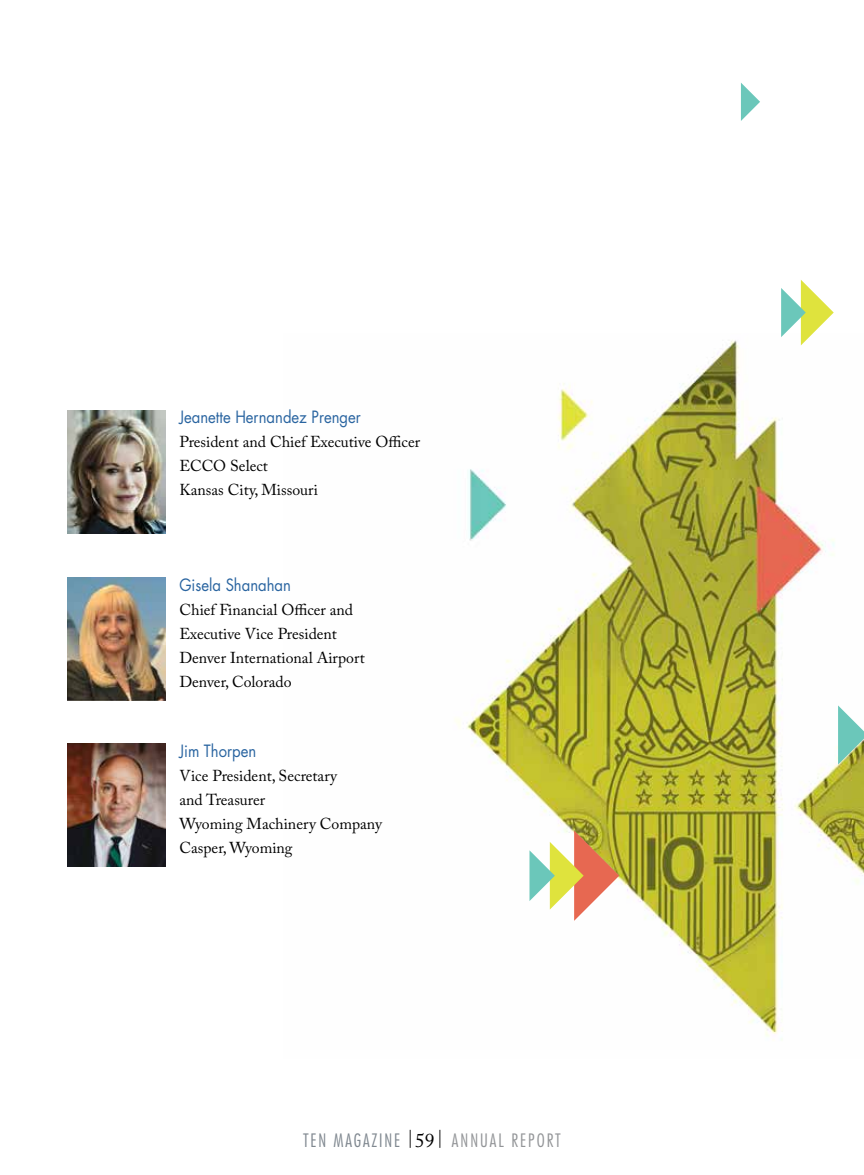
<style>
.page{position:relative;width:864px;height:1175px;background:#fff}
.page>*{position:absolute;margin:0;border:0;box-sizing:border-box;transform-origin:0 0}
.t1{font:300 condensed 18px "Futura Std";letter-spacing:.1em;color:#939598}
.t2{font:16.5px "Futura Std";color:#2964a0;scale:.9 1}
.t3{font:15.75px/24px "Adobe Caslon Pro";color:#000}
.s1{color:#808890}
.s2{font-stretch:normal;color:#000}
.s3{font-family:"Adobe Caslon Pro";font-weight:400;font-stretch:normal;font-size:19.5px;color:#000}
</style>
<div class="page">
<img style="left:455px;top:340px;width:409px;height:700px">
<img style="left:68px;top:410px;width:97px;height:123px">
<img style="left:68px;top:577px;width:97px;height:123px">
<img style="left:68px;top:744px;width:97px;height:122px">
<svg style="left:781px;top:280px;width:53px;height:65px"></svg>
<svg style="left:741px;top:83px;width:19px;height:38px"></svg>
<svg style="left:838px;top:705px;width:26px;height:59px"></svg>
<svg style="left:530px;top:830px;width:89px;height:90px"></svg>
<p class="t2" style="left:179px;top:406px;width:203px">Jeanette Hernandez Prenger</p>
<p class="t3" style="left:179px;top:430px;width:242px">President and Chief Executive Officer<br>ECCO Select<br>Kansas City, Missouri</p>
<p class="t2" style="left:179px;top:574px;width:125px">Gisela Shanahan</p>
<p class="t3" style="left:179px;top:598px;width:187px">Chief Financial Officer and<br>Executive Vice President<br>Denver International Airport<br>Denver, Colorado</p>
<p class="t2" style="left:179px;top:739px;width:87px">Jim Thorpen</p>
<p class="t3" style="left:179px;top:763px;width:204px">Vice President, Secretary<br>and Treasurer<br>Wyoming Machinery Company<br>Casper, Wyoming</p>
<p class="t1" style="left:303px;top:1128px;width:259px"><span class="s1">TEN MAGAZINE</span> <span class="s2">|</span><span class="s3">59</span><span class="s2">|</span> ANNUAL REPORT</p>
</div>
